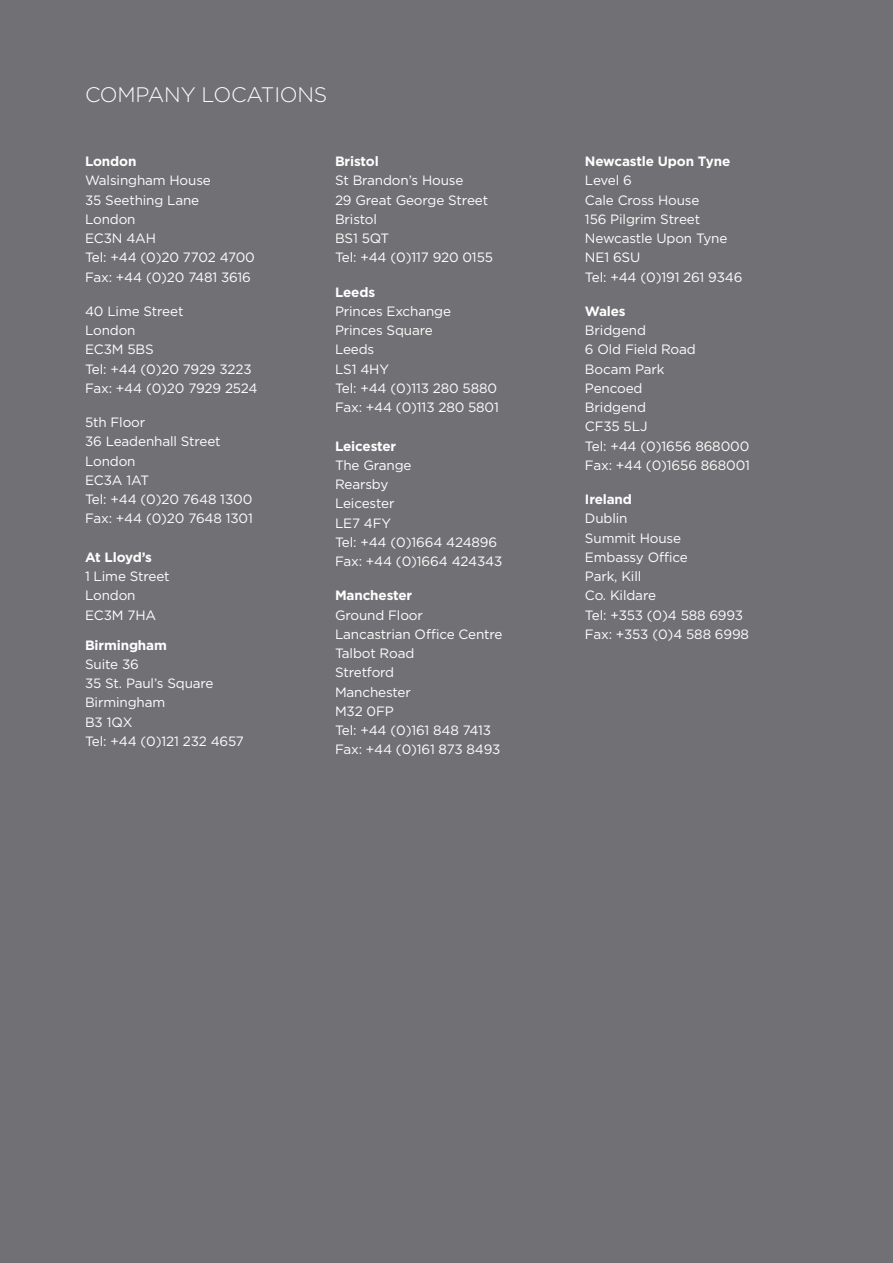
<style>
.page{position:relative;width:893px;height:1263px;background:#717074}
.page>*{position:absolute;margin:0;border:0;box-sizing:border-box;transform-origin:0 0}
.AR_TOP_TITLE{font:300 21px "Gotham";letter-spacing:-.01em;color:#fff}
.AR_LETTER_TEXT_2{font:13.5px "Gotham";letter-spacing:-.01em;color:#fff}
.back_address{font:13.5px "Gotham";letter-spacing:-.01em;color:#fff}
.AR_LETTER_TEXT_2-2{font:700 13.5px "Gotham";letter-spacing:-.01em;color:#fff}
.back_address-2{font:700 13.5px "Gotham";letter-spacing:-.01em;color:#fff}
</style>
<div class="page">
<p class="AR_TOP_TITLE" style="left:85px;top:81px;width:244px">COMPANY LOCATIONS</p>
<p class="AR_LETTER_TEXT_2-2" style="left:85px;top:152px;width:53px">London</p>
<p class="AR_LETTER_TEXT_2" style="left:85px;top:172px;width:127px">Walsingham House</p>
<p class="AR_LETTER_TEXT_2" style="left:85px;top:191px;width:116px">35 Seething Lane</p>
<p class="AR_LETTER_TEXT_2" style="left:85px;top:210px;width:52px">London</p>
<p class="AR_LETTER_TEXT_2" style="left:85px;top:230px;width:73px">EC3N 4AH</p>
<p class="AR_LETTER_TEXT_2" style="left:85px;top:249px;width:171px">Tel: +44 (0)20 7702 4700</p>
<p class="AR_LETTER_TEXT_2" style="left:85px;top:268px;width:167px">Fax: +44 (0)20 7481 3616</p>
<p class="AR_LETTER_TEXT_2" style="left:85px;top:302px;width:100px">40 Lime Street</p>
<p class="AR_LETTER_TEXT_2" style="left:85px;top:322px;width:52px">London</p>
<p class="AR_LETTER_TEXT_2" style="left:85px;top:341px;width:70px">EC3M 5BS</p>
<p class="AR_LETTER_TEXT_2" style="left:85px;top:360px;width:168px">Tel: +44 (0)20 7929 3223</p>
<p class="AR_LETTER_TEXT_2" style="left:85px;top:379px;width:174px">Fax: +44 (0)20 7929 2524</p>
<p class="AR_LETTER_TEXT_2" style="left:85px;top:414px;width:62px">5th Floor</p>
<p class="AR_LETTER_TEXT_2" style="left:85px;top:433px;width:137px">36 Leadenhall Street</p>
<p class="AR_LETTER_TEXT_2" style="left:85px;top:452px;width:52px">London</p>
<p class="AR_LETTER_TEXT_2" style="left:85px;top:471px;width:66px">EC3A 1AT</p>
<p class="AR_LETTER_TEXT_2" style="left:85px;top:491px;width:169px">Tel: +44 (0)20 7648 1300</p>
<p class="AR_LETTER_TEXT_2" style="left:85px;top:510px;width:169px">Fax: +44 (0)20 7648 1301</p>
<p class="AR_LETTER_TEXT_2-2" style="left:85px;top:548px;width:69px">At Lloyd’s</p>
<p class="AR_LETTER_TEXT_2" style="left:85px;top:568px;width:86px">1 Lime Street</p>
<p class="AR_LETTER_TEXT_2" style="left:85px;top:587px;width:52px">London</p>
<p class="AR_LETTER_TEXT_2" style="left:85px;top:606px;width:73px">EC3M 7HA</p>
<p class="AR_LETTER_TEXT_2-2" style="left:85px;top:636px;width:83px">Birmingham</p>
<p class="AR_LETTER_TEXT_2" style="left:85px;top:655px;width:55px">Suite 36</p>
<p class="AR_LETTER_TEXT_2" style="left:85px;top:675px;width:130px">35 St. Paul’s Square</p>
<p class="AR_LETTER_TEXT_2" style="left:85px;top:694px;width:82px">Birmingham</p>
<p class="AR_LETTER_TEXT_2" style="left:85px;top:713px;width:49px">B3 1QX</p>
<p class="AR_LETTER_TEXT_2" style="left:85px;top:732px;width:160px">Tel: +44 (0)121 232 4657</p>
<p class="AR_LETTER_TEXT_2-2" style="left:335px;top:152px;width:45px">Bristol</p>
<p class="AR_LETTER_TEXT_2" style="left:335px;top:172px;width:130px">St Brandon’s House</p>
<p class="AR_LETTER_TEXT_2" style="left:335px;top:191px;width:155px">29 Great George Street</p>
<p class="AR_LETTER_TEXT_2" style="left:335px;top:210px;width:44px">Bristol</p>
<p class="AR_LETTER_TEXT_2" style="left:335px;top:230px;width:56px">BS1 5QT</p>
<p class="AR_LETTER_TEXT_2" style="left:335px;top:249px;width:160px">Tel: +44 (0)117 920 0155</p>
<p class="back_address-2" style="left:335px;top:283px;width:42px">Leeds</p>
<p class="back_address" style="left:335px;top:302px;width:118px">Princes Exchange</p>
<p class="back_address" style="left:335px;top:322px;width:99px">Princes Square</p>
<p class="back_address" style="left:335px;top:341px;width:41px">Leeds</p>
<p class="back_address" style="left:335px;top:360px;width:56px">LS1 4HY</p>
<p class="back_address" style="left:335px;top:379px;width:164px">Tel: +44 (0)113 280 5880</p>
<p class="back_address" style="left:335px;top:399px;width:165px">Fax: +44 (0)113 280 5801</p>
<p class="AR_LETTER_TEXT_2-2" style="left:335px;top:437px;width:63px">Leicester</p>
<p class="AR_LETTER_TEXT_2" style="left:335px;top:456px;width:78px">The Grange</p>
<p class="AR_LETTER_TEXT_2" style="left:335px;top:476px;width:55px">Rearsby</p>
<p class="AR_LETTER_TEXT_2" style="left:335px;top:495px;width:61px">Leicester</p>
<p class="AR_LETTER_TEXT_2" style="left:335px;top:514px;width:58px">LE7 4FY</p>
<p class="back_address" style="left:335px;top:533px;width:164px">Tel: +44 (0)1664 424896</p>
<p class="AR_LETTER_TEXT_2" style="left:335px;top:553px;width:169px">Fax: +44 (0)1664 424343</p>
<p class="AR_LETTER_TEXT_2-2" style="left:335px;top:587px;width:79px">Manchester</p>
<p class="AR_LETTER_TEXT_2" style="left:335px;top:606px;width:89px">Ground Floor</p>
<p class="AR_LETTER_TEXT_2" style="left:335px;top:625px;width:169px">Lancastrian Office Centre</p>
<p class="AR_LETTER_TEXT_2" style="left:335px;top:645px;width:81px">Talbot Road</p>
<p class="AR_LETTER_TEXT_2" style="left:335px;top:664px;width:61px">Stretford</p>
<p class="AR_LETTER_TEXT_2" style="left:335px;top:683px;width:77px">Manchester</p>
<p class="AR_LETTER_TEXT_2" style="left:335px;top:702px;width:60px">M32 0FP</p>
<p class="AR_LETTER_TEXT_2" style="left:335px;top:722px;width:158px">Tel: +44 (0)161 848 7413</p>
<p class="AR_LETTER_TEXT_2" style="left:335px;top:741px;width:167px">Fax: +44 (0)161 873 8493</p>
<p class="AR_LETTER_TEXT_2-2" style="left:585px;top:152px;width:147px">Newcastle Upon Tyne</p>
<p class="AR_LETTER_TEXT_2" style="left:585px;top:172px;width:48px">Level 6</p>
<p class="AR_LETTER_TEXT_2" style="left:585px;top:191px;width:116px">Cale Cross House</p>
<p class="AR_LETTER_TEXT_2" style="left:585px;top:210px;width:117px">156 Pilgrim Street</p>
<p class="AR_LETTER_TEXT_2" style="left:585px;top:230px;width:144px">Newcastle Upon Tyne</p>
<p class="AR_LETTER_TEXT_2" style="left:585px;top:249px;width:57px">NE1 6SU</p>
<p class="AR_LETTER_TEXT_2" style="left:585px;top:268px;width:159px">Tel: +44 (0)191 261 9346</p>
<p class="AR_LETTER_TEXT_2-2" style="left:585px;top:302px;width:42px">Wales</p>
<p class="AR_LETTER_TEXT_2" style="left:585px;top:322px;width:63px">Bridgend</p>
<p class="AR_LETTER_TEXT_2" style="left:585px;top:341px;width:112px">6 Old Field Road</p>
<p class="AR_LETTER_TEXT_2" style="left:585px;top:360px;width:81px">Bocam Park</p>
<p class="AR_LETTER_TEXT_2" style="left:585px;top:379px;width:59px">Pencoed</p>
<p class="AR_LETTER_TEXT_2" style="left:585px;top:399px;width:63px">Bridgend</p>
<p class="AR_LETTER_TEXT_2" style="left:585px;top:418px;width:64px">CF35 5LJ</p>
<p class="AR_LETTER_TEXT_2" style="left:585px;top:437px;width:166px">Tel: +44 (0)1656 868000</p>
<p class="AR_LETTER_TEXT_2" style="left:585px;top:456px;width:167px">Fax: +44 (0)1656 868001</p>
<p class="AR_LETTER_TEXT_2-2" style="left:585px;top:490px;width:49px">Ireland</p>
<p class="AR_LETTER_TEXT_2" style="left:585px;top:510px;width:44px">Dublin</p>
<p class="AR_LETTER_TEXT_2" style="left:585px;top:529px;width:98px">Summit House</p>
<p class="AR_LETTER_TEXT_2" style="left:585px;top:548px;width:104px">Embassy Office</p>
<p class="AR_LETTER_TEXT_2" style="left:585px;top:568px;width:58px">Park, Kill</p>
<p class="AR_LETTER_TEXT_2" style="left:585px;top:587px;width:73px">Co. Kildare</p>
<p class="AR_LETTER_TEXT_2" style="left:585px;top:606px;width:160px">Tel: +353 (0)4 588 6993</p>
<p class="AR_LETTER_TEXT_2" style="left:585px;top:625px;width:166px">Fax: +353 (0)4 588 6998</p>
</div>
